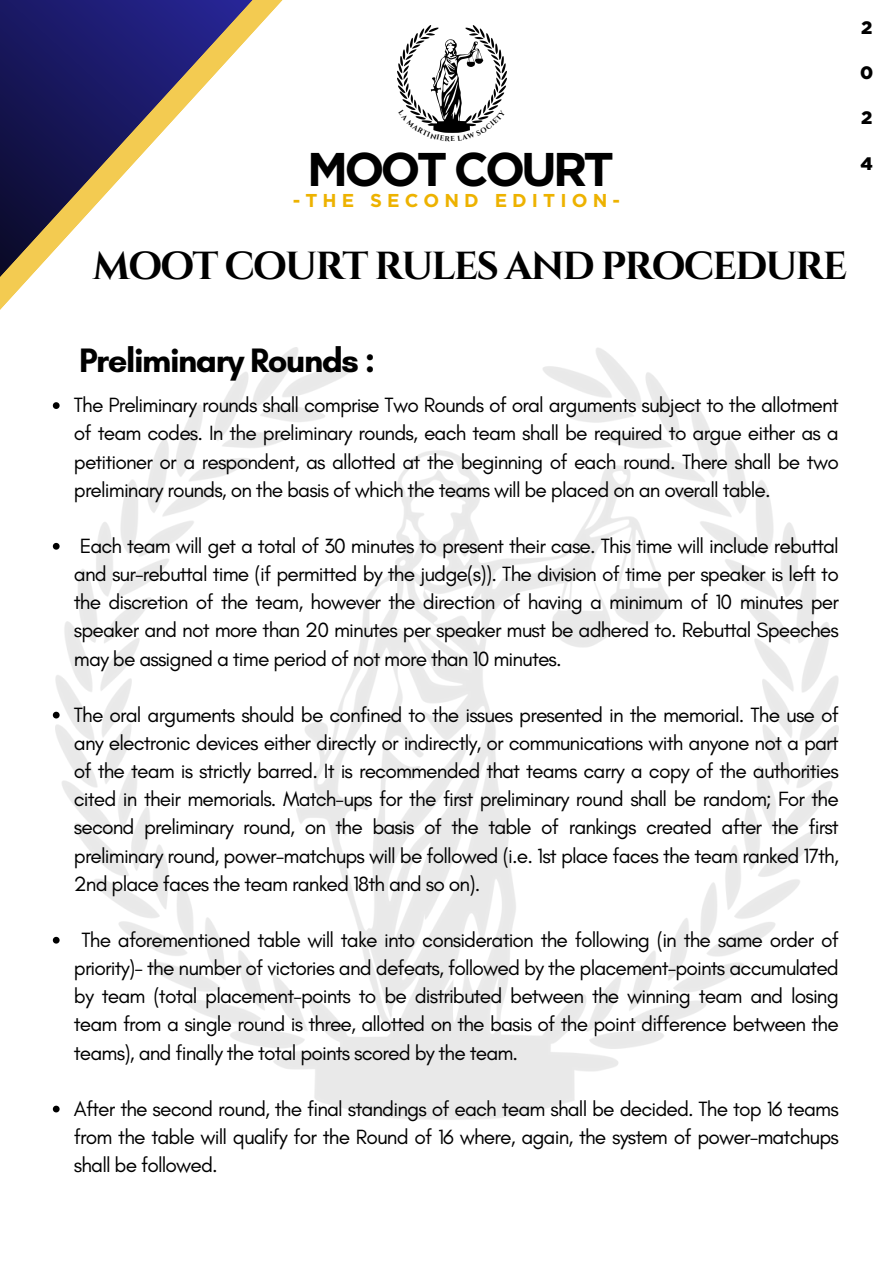
<style>
.page{position:relative;width:894px;height:1264px;background:#fff}
.page>*{position:absolute;margin:0;border:0;box-sizing:border-box;transform-origin:0 0}
.t1{font:700 47.25px "Gotham";letter-spacing:-.08em;color:#000}
.t2{font:700 39px "Cinzel";letter-spacing:-.05em;color:#000}
.t3{font:700 34.5px "Glacial Indifference";letter-spacing:-.04em;color:#000}
.t4{font:21px/28.2px "Glacial Indifference";letter-spacing:-.04em;color:#000;text-align:justify}
.t5{font:700 18.6px "Gotham";letter-spacing:.275em;color:#edb200}
.t6{font:900 18px "Gotham";color:#000}
</style>
<div class="page">
<img style="left:56px;top:348px;width:781px;height:772px">
<svg style="left:56px;top:348px;width:319px;height:32px"></svg>
<svg style="left:0;top:0;width:360px;height:363px"></svg>
<svg style="left:53px;top:402px;width:7px;height:7px"></svg>
<svg style="left:53px;top:543px;width:7px;height:6px"></svg>
<svg style="left:53px;top:711px;width:7px;height:7px"></svg>
<svg style="left:53px;top:936px;width:7px;height:7px"></svg>
<svg style="left:53px;top:1105px;width:7px;height:7px"></svg>
<img style="left:397px;top:25px;width:109px;height:84px">
<svg style="left:410px;top:109px;width:84px;height:24px"></svg>
<p class="t1" style="left:307px;top:141px;width:308px">MOOT COURT</p>
<p class="t5" style="left:292px;top:189px;width:329px">-THE SECOND EDITION-</p>
<p class="t6" style="left:860px;top:17px;width:13px">2</p>
<p class="t6" style="left:859px;top:62px;width:15px">0</p>
<p class="t6" style="left:860px;top:107px;width:13px">2</p>
<p class="t6" style="left:860px;top:152px;width:14px">4</p>
<h6 class="t2" style="left:93px;top:241px;width:755px">MOOT COURT RULES AND PROCEDURE</h6>
<p class="t3" style="left:79px;top:339px;width:297px">Preliminary Rounds :</p>
<h1 class="t4" style="left:74px;top:391px;width:766px">The Preliminary rounds shall comprise Two Rounds of oral arguments subject to the allotment of team codes. In the preliminary rounds, each team shall be required to argue either as a petitioner or a respondent, as allotted at the beginning of each round. There shall be two preliminary rounds, on the basis of which the teams will be placed on an overall table.</h1>
<h5 class="t4" style="left:74px;top:531px;width:766px">Each team will get a total of 30 minutes to present their case. This time will include rebuttal and sur-rebuttal time (if permitted by the judge(s)). The division of time per speaker is left to the discretion of the team, however the direction of having a minimum of 10 minutes per speaker and not more than 20 minutes per speaker must be adhered to. Rebuttal Speeches may be assigned a time period of not more than 10 minutes.</h5>
<h2 class="t4" style="left:74px;top:700px;width:766px">The oral arguments should be confined to the issues presented in the memorial. The use of any electronic devices either directly or indirectly, or communications with anyone not a part of the team is strictly barred. It is recommended that teams carry a copy of the authorities cited in their memorials. Match-ups for the first preliminary round shall be random; For the second preliminary round, on the basis of the table of rankings created after the first preliminary round, power-matchups will be followed (i.e. 1st place faces the team ranked 17th, 2nd place faces the team ranked 18th and so on).</h2>
<h3 class="t4" style="left:74px;top:925px;width:766px;text-indent:8px">The aforementioned table will take into consideration the following (in the same order of priority)- the number of victories and defeats, followed by the placement-points accumulated by team (total placement-points to be distributed between the winning team and losing team from a single round is three, allotted on the basis of the point difference between the teams), and finally the total points scored by the team.</h3>
<p class="t4" style="left:74px;top:1094px;width:766px">After the second round, the final standings of each team shall be decided. The top 16 teams from the table will qualify for the Round of 16 where, again, the system of power-matchups shall be followed.</p>
</div>
